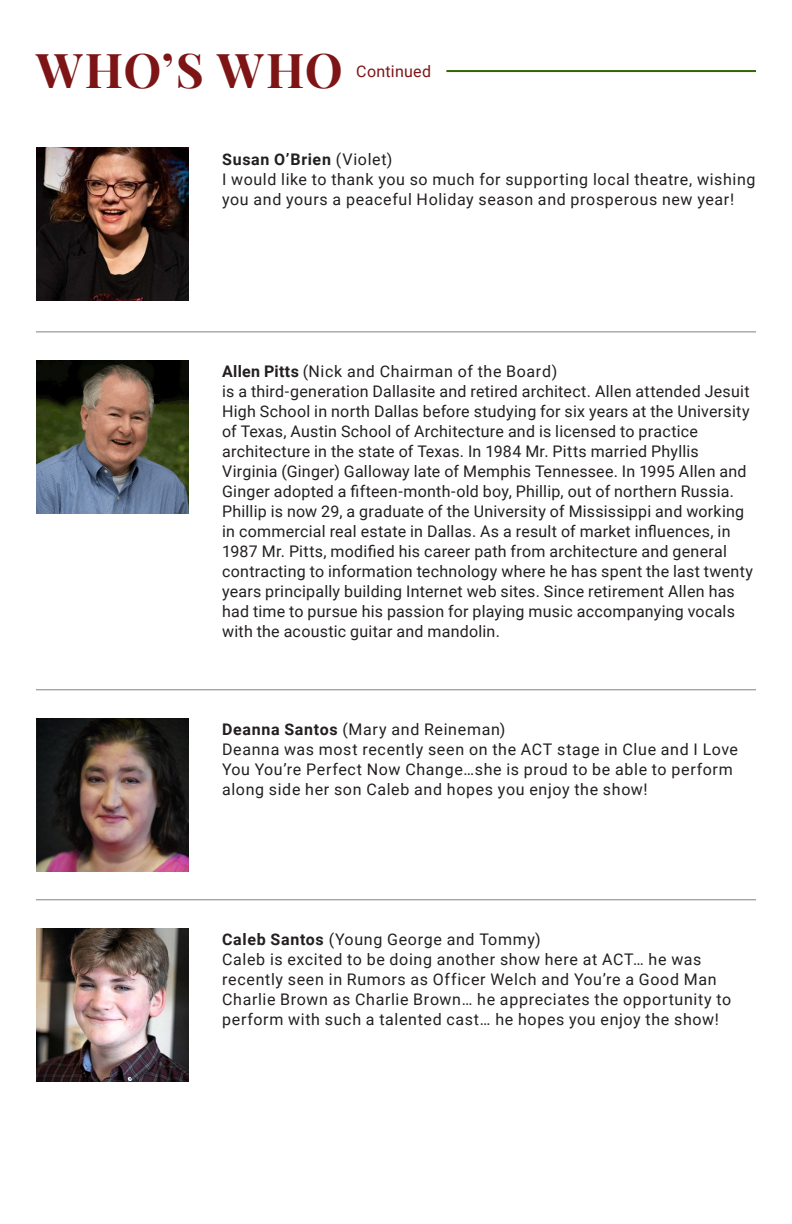
<style>
.page{position:relative;width:792px;height:1224px;background:#fff}
.page>*{position:absolute;margin:0;border:0;box-sizing:border-box;transform-origin:0 0}
.t1{font:700 48px "Playfair Display";letter-spacing:.03em;color:#7d1516}
.t2{font:16px/20px "Roboto";letter-spacing:.02em;color:#231f20}
.t3{font:16px/20px "Roboto";letter-spacing:.04em;color:#231f20}
.t4{font:700 16px "Roboto";letter-spacing:.045em;color:#231f20}
.t5{font:16px "Roboto";letter-spacing:.02em;color:#7d1516}
.s1{font-weight:400}
.s2{font-weight:700}
</style>
<div class="page">
<hr style="left:446px;top:70px;width:310px;height:2px;background:#360">
<hr style="left:36px;top:331px;width:720px;height:1px;background:#808285">
<hr style="left:36px;top:689px;width:720px;height:1px;background:#808285">
<hr style="left:36px;top:899px;width:720px;height:1px;background:#808285">
<img style="left:36px;top:148px;width:153px;height:153px">
<img style="left:36px;top:360px;width:153px;height:153px">
<img style="left:36px;top:718px;width:153px;height:153px">
<img style="left:36px;top:928px;width:153px;height:153px">
<p class="t1" style="left:36px;top:32px;width:309px">WHO’S WHO</p>
<p class="t5" style="left:356px;top:60px;width:76px">Continued</p>
<p class="t4" style="left:222px;top:148px;width:172px">Susan O’Brien <span class="s1">(Violet)</span></p>
<p class="t3" style="left:222px;top:168px;width:535px">I would like to thank you so much for supporting local theatre, wishing you and yours a peaceful Holiday season and prosperous new year!</p>
<p class="t3" style="left:222px;top:361px;width:337px"><span class="s2">Allen Pitts</span> (Nick and Chairman of the Board)</p>
<p class="t2" style="left:222px;top:381px;width:532px">is a third-generation Dallasite and retired architect. Allen attended Jesuit High School in north Dallas before studying for six years at the University of Texas, Austin School of Architecture and is licensed to practice architecture in the state of Texas. In 1984 Mr. Pitts married Phyllis Virginia (Ginger) Galloway late of Memphis Tennessee. In 1995 Allen and Ginger adopted a fifteen-month-old boy, Phillip, out of northern Russia.<br>Phillip is now 29, a graduate of the University of Mississippi and working in commercial real estate in Dallas. As a result of market influences, in 1987 Mr. Pitts, modified his career path from architecture and general contracting to information technology where he has spent the last twenty years principally building Internet web sites. Since retirement Allen has had time to pursue his passion for playing music accompanying vocals with the acoustic guitar and mandolin.</p>
<p class="t3" style="left:222px;top:719px;width:285px"><span class="s2">Deanna Santos</span> (Mary and Reineman)</p>
<p class="t3" style="left:222px;top:739px;width:517px">Deanna was most recently seen on the ACT stage in Clue and I Love<br>You You’re Perfect Now Change…she is proud to be able to perform along side her son Caleb and hopes you enjoy the show!</p>
<p class="t3" style="left:222px;top:929px;width:320px"><span class="s2">Caleb Santos</span> (Young George and Tommy)</p>
<p class="t3" style="left:222px;top:949px;width:511px">Caleb is excited to be doing another show here at ACT… he was recently seen in Rumors as Officer Welch and You’re a Good Man Charlie Brown as Charlie Brown… he appreciates the opportunity to perform with such a talented cast… he hopes you enjoy the show!</p>
</div>
